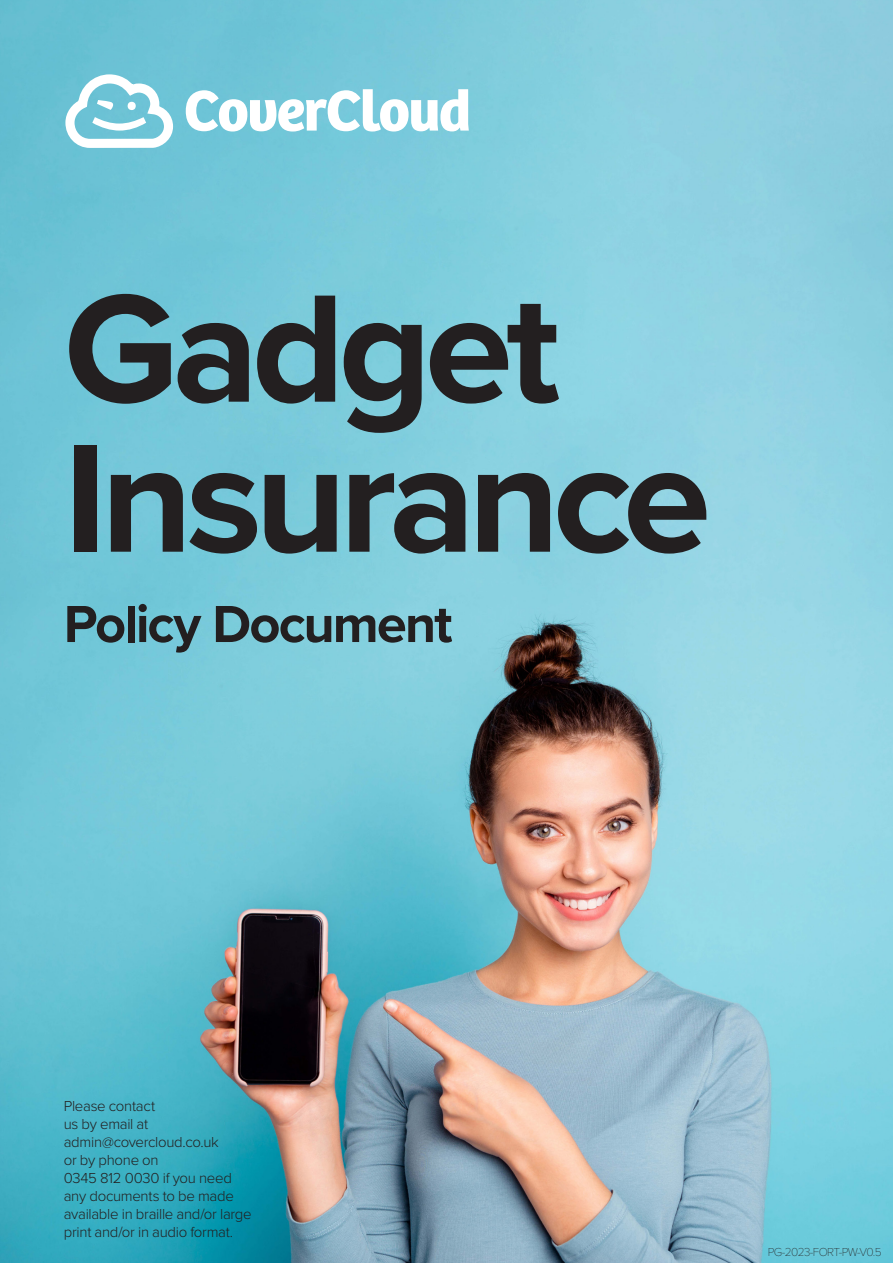
<style>
.page{position:relative;width:893px;height:1263px;background:#fff}
.page>*{position:absolute;margin:0;border:0;box-sizing:border-box;transform-origin:0 0}
.t1{font:700 159px/150px "Proxima Nova";letter-spacing:-.045em;color:#231f20}
.t2{font:700 59.55px "Bree";letter-spacing:-.025em;color:#fff}
.t3{font:700 54px "Proxima Nova";letter-spacing:-.035em;color:#231f20}
.t4{font:300 15px/18px "Proxima Nova";letter-spacing:-.02em;color:#231f20}
.t5{font:100 12px "Proxima Nova T";letter-spacing:-.05em;color:#231f20}
</style>
<div class="page">
<img style="left:0;top:0;width:893px;height:1263px">
<svg style="left:64px;top:70px;width:114px;height:82px"></svg>
<p class="t2" style="left:184px;top:75px;width:289px">CoverCloud</p>
<p class="t1" style="left:64px;top:270px;width:649px">Gadget<br>Insurance</p>
<p class="t3" style="left:64px;top:584px;width:390px">Policy Document</p>
<p class="t4" style="left:64px;top:1097px;width:93px">Please contact</p>
<p class="t4" style="left:64px;top:1115px;width:189px">us by email at admin@covercloud.co.uk<br>or by phone on<br>0345 812 0030 if you need any documents to be made available in braille and/or large print and/or in audio format.</p>
<p class="t5" style="left:768px;top:1245px;width:115px">PG-2023-FORT-PW-V0.5</p>
</div>
